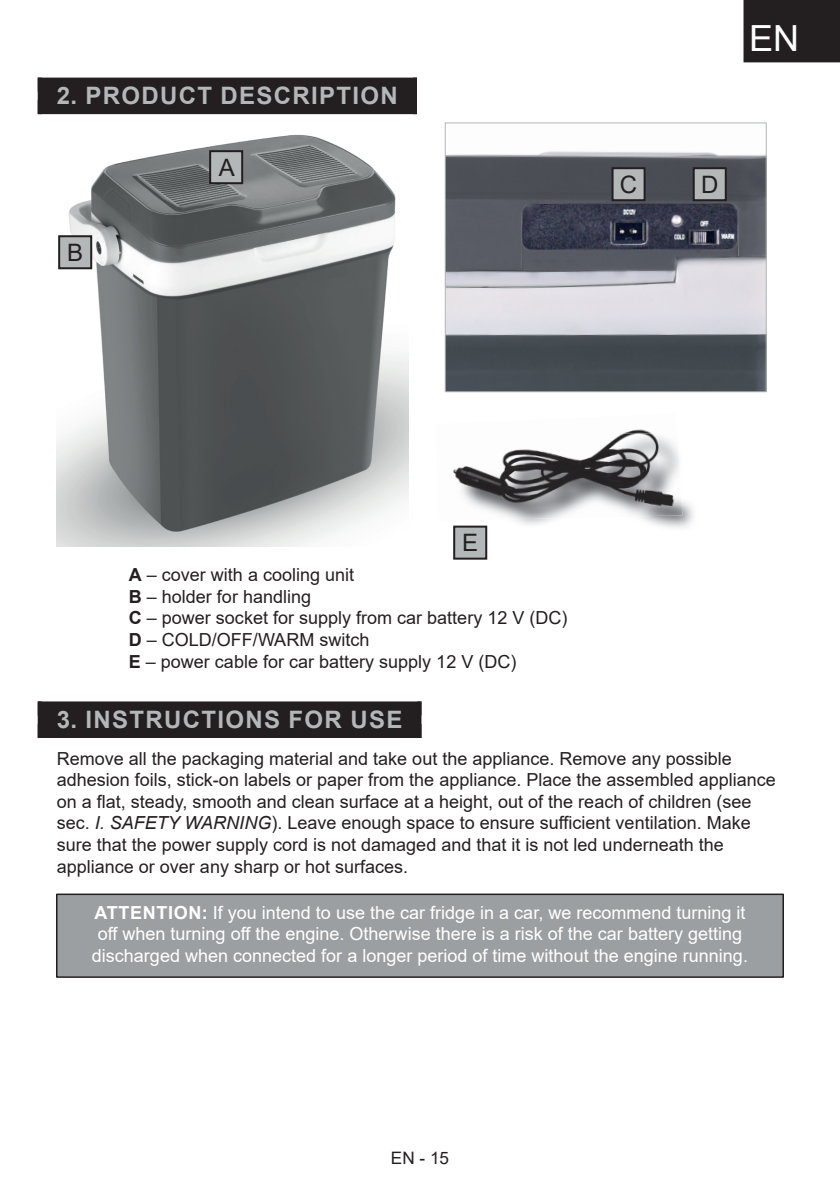
<style>
.page{position:relative;width:840px;height:1191px;background:#fff}
.page>*{position:absolute;margin:0;border:0;box-sizing:border-box;transform-origin:0 0}
.t1{font:36px "Arial";color:#fff}
.t2{font:700 24px "Arial";letter-spacing:.055em;color:#b4b7b7}
.t3{font:24px "Arial";color:#231f20}
.t4{font:18px/21.6px "Arial";color:#231f20}
.t5{font:18px/21.6px "Arial";color:#fff;text-align:center}
.t6{font:17.2px "Arial";color:#231f20}
.s1{font-weight:700}
.s2{font-style:italic}
</style>
<div class="page">
<div style="left:743px;top:0;width:96px;height:62px;background:#231f20"></div>
<div style="left:42px;top:92px;width:371px;height:8px;background:#231f20"></div>
<hr style="left:38px;top:78px;width:4px;height:36px;background:#231f20">
<hr style="left:413px;top:78px;width:4px;height:36px;background:#231f20">
<div style="left:38px;top:78px;width:379px;height:14px;background:#231f20"></div>
<div style="left:38px;top:100px;width:379px;height:14px;background:#231f20"></div>
<div style="left:42px;top:715px;width:375px;height:9px;background:#231f20"></div>
<hr style="left:38px;top:701px;width:4px;height:37px;background:#231f20">
<hr style="left:417px;top:701px;width:4px;height:37px;background:#231f20">
<div style="left:38px;top:701px;width:383px;height:14px;background:#231f20"></div>
<div style="left:38px;top:724px;width:383px;height:14px;background:#231f20"></div>
<div style="left:57px;top:894px;width:725px;height:83px;background:#9c9fa1"></div>
<div style="left:56px;top:893px;width:727px;height:85px;border:2px solid #231f20"></div>
<img style="left:57px;top:134px;width:351px;height:412px">
<img style="left:487px;top:501px;width:207px;height:30px">
<img style="left:455px;top:433px;width:227px;height:88px">
<img style="left:447px;top:151px;width:317px;height:239px">
<div style="left:445px;top:123px;width:321px;height:269px;border:1px solid #b4b7b7"></div>
<div style="left:210px;top:151px;width:32px;height:32px;background:#b4b7b7"></div>
<div style="left:209px;top:150px;width:34px;height:34px;border:2px solid #231f20"></div>
<div style="left:612px;top:168px;width:32px;height:32px;background:#b4b7b7"></div>
<div style="left:611px;top:167px;width:34px;height:34px;border:2px solid #231f20"></div>
<div style="left:693px;top:168px;width:32px;height:32px;background:#b4b7b7"></div>
<div style="left:692px;top:167px;width:34px;height:34px;border:2px solid #231f20"></div>
<div style="left:454px;top:526px;width:32px;height:32px;background:#b4b7b7"></div>
<div style="left:453px;top:525px;width:34px;height:34px;border:2px solid #231f20"></div>
<div style="left:59px;top:236px;width:32px;height:32px;background:#b4b7b7"></div>
<div style="left:58px;top:235px;width:34px;height:34px;border:2px solid #231f20"></div>
<h2 class="t2" style="left:57px;top:79px;width:342px">2. PRODUCT DESCRIPTION</h2>
<h2 class="t3" style="left:67px;top:236px;width:18px">B</h2>
<h2 class="t3" style="left:219px;top:151px;width:18px">A</h2>
<h2 class="t3" style="left:462px;top:526px;width:18px">E</h2>
<h1 class="t1" style="left:748px;top:14px;width:52px">EN</h1>
<h2 class="t3" style="left:619px;top:168px;width:19px">C</h2>
<h2 class="t3" style="left:700px;top:168px;width:19px">D</h2>
<p class="t4" style="left:129px;top:564px;width:440px"><span class="s1">A</span> – cover with a cooling unit<br><span class="s1">B</span> – holder for handling<br><span class="s1">C</span> – power socket for supply from car battery 12 V (DC)<br><span class="s1">D</span> – COLD/OFF/WARM switch<br><span class="s1">E</span> – power cable for car battery supply 12 V (DC)</p>
<h2 class="t2" style="left:57px;top:702px;width:347px">3. INSTRUCTIONS FOR USE</h2>
<p class="t4" style="left:57px;top:747px;width:720px">Remove all the packaging material and take out the appliance. Remove any possible adhesion foils, stick-on labels or paper from the appliance. Place the assembled appliance on a flat, steady, smooth and clean surface at a height, out of the reach of children (see sec. <span class="s2">I. SAFETY WARNING</span>). Leave enough space to ensure sufficient ventilation. Make sure that the power supply cord is not damaged and that it is not led underneath the appliance or over any sharp or hot surfaces.</p>
<p class="t5" style="left:92px;top:901px;width:657px"><span class="s1">ATTENTION:</span> If you intend to use the car fridge in a car, we recommend turning it off when turning off the engine. Otherwise there is a risk of the car battery getting discharged when connected for a longer period of time without the engine running.</p>
<p class="t6" style="left:390px;top:1145px;width:60px">EN - 15</p>
</div>
